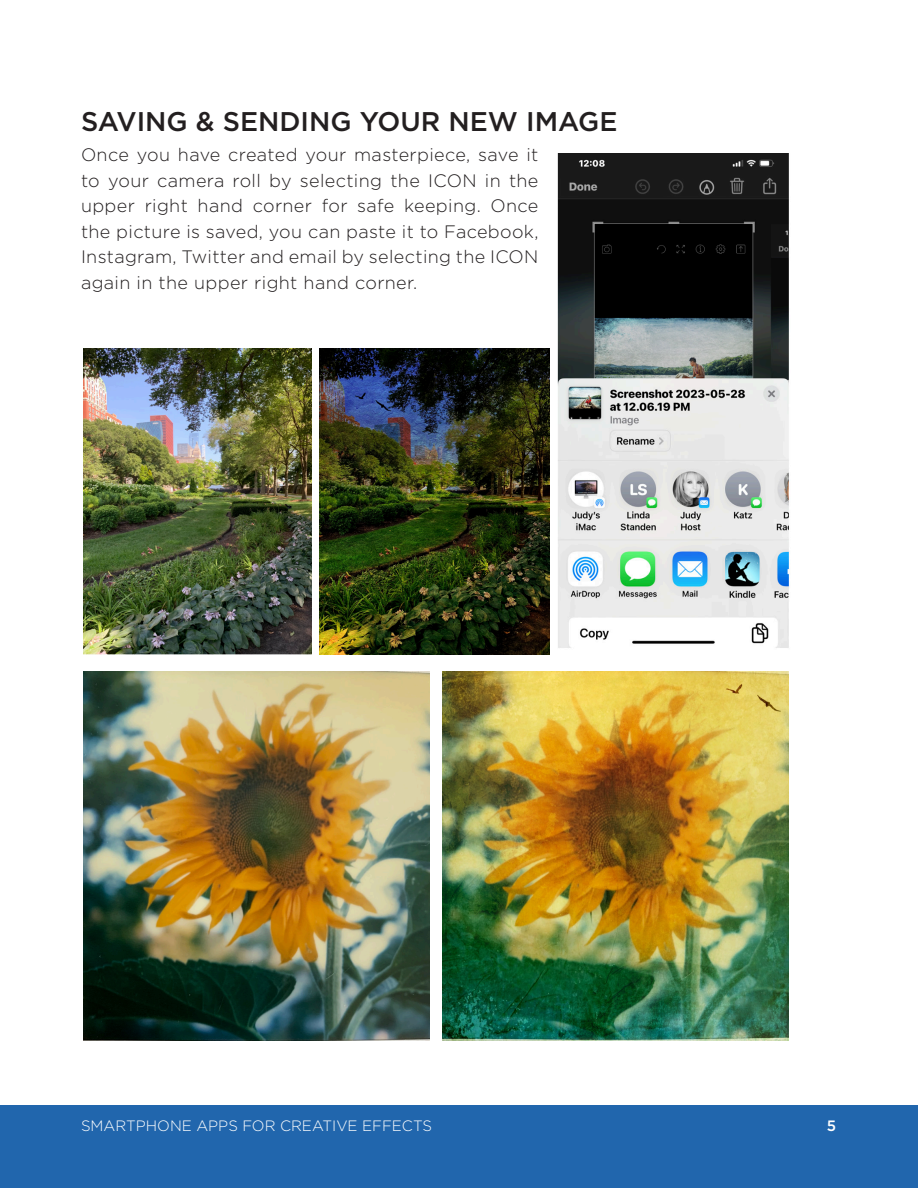
<style>
.page{position:relative;width:918px;height:1188px;background:#fff}
.page>*{position:absolute;margin:0;border:0;box-sizing:border-box;transform-origin:0 0}
.Secondary_Heading{font:500 27px "Gotham";color:#231f20}
.Body_text{font:300 18px/25.5px "Gotham";letter-spacing:.02em;color:#231f20;text-align:justify}
.t1{font:300 15px "Gotham";color:#fff}
.t2{font:500 15px "Gotham";color:#fff}
</style>
<div class="page">
<div style="left:0;top:1105px;width:918px;height:83px;background:#2166ad"></div>
<img style="left:557px;top:153px;width:232px;height:495px">
<img style="left:83px;top:348px;width:228px;height:307px">
<img style="left:319px;top:348px;width:231px;height:307px">
<img style="left:83px;top:671px;width:347px;height:370px">
<img style="left:443px;top:671px;width:345px;height:370px">
<p class="Secondary_Heading" style="left:81px;top:104px;width:538px">SAVING &amp; SENDING YOUR NEW IMAGE</p>
<p class="Body_text" style="left:81px;top:142px;width:459px">Once you have created your masterpiece, save it to your camera roll by selecting the ICON in the upper right hand corner for safe keeping. Once the picture is saved, you can paste it to Facebook, Instagram, Twitter and email by selecting the ICON again in the upper right hand corner.</p>
<p class="t1" style="left:81px;top:1117px;width:353px">SMARTPHONE APPS FOR CREATIVE EFFECTS</p>
<p class="t2" style="left:827px;top:1116px;width:11px">5</p>
</div>
